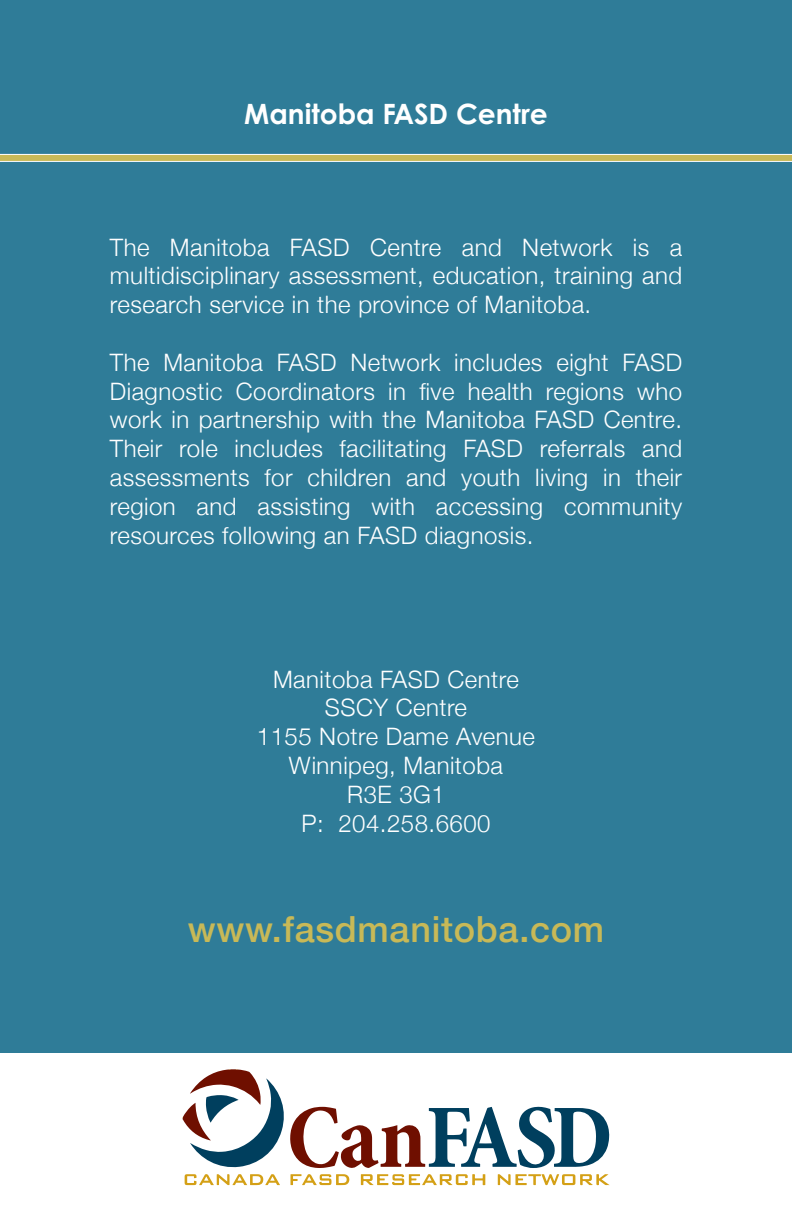
<style>
.page{position:relative;width:792px;height:1224px;background:#fff}
.page>*{position:absolute;margin:0;border:0;box-sizing:border-box;transform-origin:0 0}
.t1{font:500 36px "Helvetica Neue";letter-spacing:.02em;color:#c8b957}
.t2{font:700 28px "Century Gothic Std";color:#fff}
.t3{font:300 24px/28.8px "Helvetica Neue";letter-spacing:.02em;color:#fff;text-align:justify}
</style>
<div class="page">
<div style="left:0;top:156px;width:792px;height:897px;background:#2f7c98"></div>
<div style="left:0;top:0;width:792px;height:161px;background:#2f7c98"></div>
<div style="left:0;top:154px;width:792px;height:8px;background:#f4f7f5"></div>
<svg style="left:183px;top:1069px;width:426px;height:116px"></svg>
<div style="left:0;top:155px;width:792px;height:6px;background:#c8b957"></div>
<p class="t2" style="left:244px;top:97px;width:305px">Manitoba FASD Centre</p>
<p class="t3" style="left:110px;top:231px;width:574px">The Manitoba FASD Centre and Network is a multidisciplinary assessment, education, training and research service in the province of Manitoba.</p>
<p class="t3" style="left:110px;top:346px;width:574px">The Manitoba FASD Network includes eight FASD Diagnostic Coordinators in five health regions who work in partnership with the Manitoba FASD Centre.<br>Their role includes facilitating FASD referrals and assessments for children and youth living in their region and assisting with accessing community resources following an FASD diagnosis.</p>
<p class="t3" style="left:257px;top:663px;width:280px;text-align:center">Manitoba FASD Centre<br>SSCY Centre<br>1155 Notre Dame Avenue<br>Winnipeg, Manitoba<br>R3E 3G1<br>P: 204.258.6600</p>
<h1 class="t1" style="left:188px;top:900px;width:418px">www.fasdmanitoba.com</h1>
</div>
